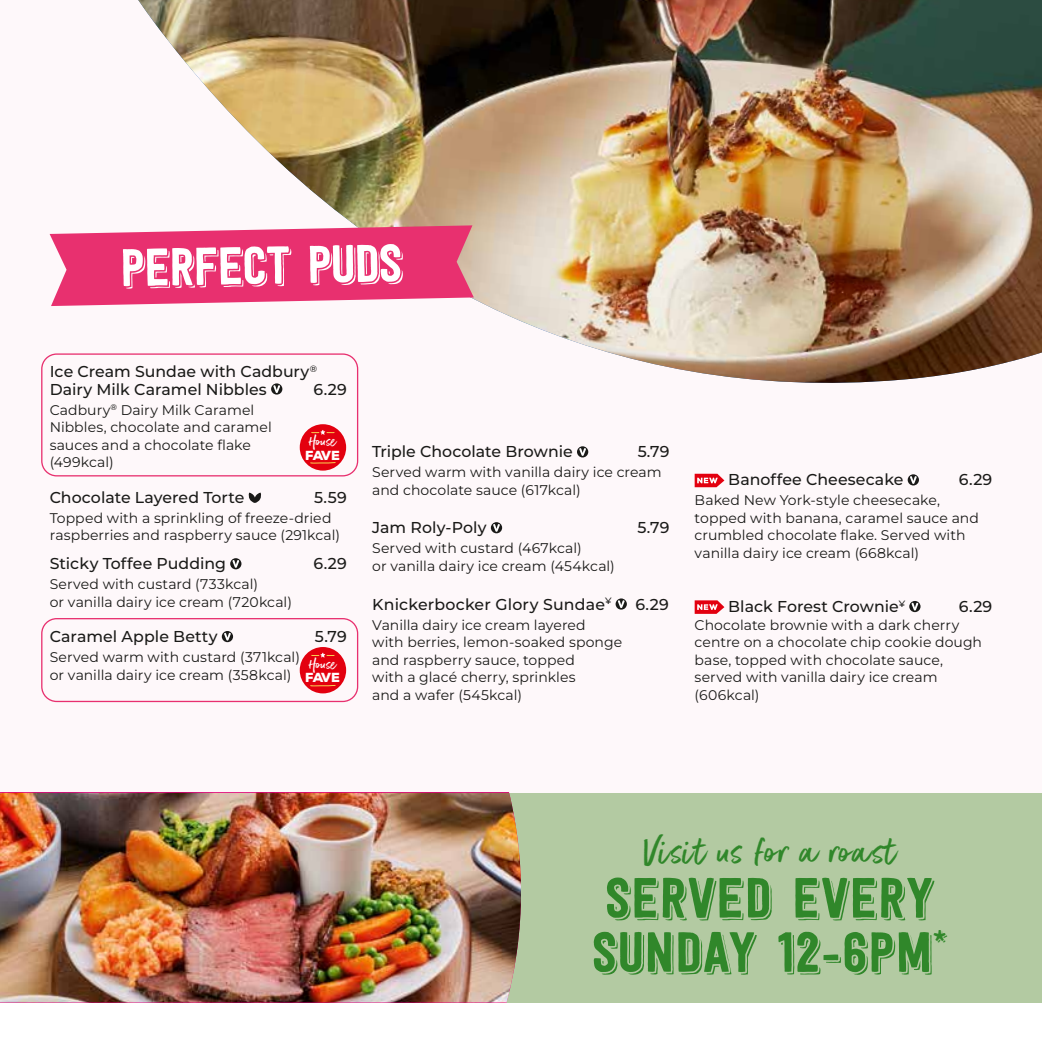
<style>
.page{position:relative;width:1042px;height:1042px;background:#fff}
.page>*{position:absolute;margin:0;border:0;box-sizing:border-box;transform-origin:0 0}
.t1{font:56px/54.2px "Festivo LC Basic R Shadow";letter-spacing:.01em;color:#30872a}
.t2{font:52.5px "Festivo LC Basic R Shadow";color:#fff}
.t3{font:46.55px "Better Times";letter-spacing:.025em;color:#30872a}
.t4{font:18.03px "Better Times";letter-spacing:.01em;color:#fff}
.t5{font:500 15.75px/17.5px "Montserrat";letter-spacing:.005em;color:#1a1a18}
.t6{font:14px/17.5px "Montserrat";letter-spacing:.005em;color:#1a1a18}
.t7{font:900 12.78px "Nexa Rust Sans";letter-spacing:-.11em;color:#fff}
</style>
<div class="page">
<div style="left:0;top:0;width:1042px;height:832px;background:#fef8fa"></div>
<div style="left:0;top:793px;width:1042px;height:209px;background:#b3caa2"></div>
<img style="left:0;top:793px;width:521px;height:209px">
<svg style="left:694px;top:474px;width:30px;height:13px"></svg>
<svg style="left:907px;top:474px;width:12px;height:11px"></svg>
<svg style="left:910px;top:476px;width:6px;height:8px"></svg>
<svg style="left:694px;top:600px;width:30px;height:14px"></svg>
<svg style="left:909px;top:601px;width:11px;height:11px"></svg>
<svg style="left:911px;top:603px;width:7px;height:7px"></svg>
<div style="left:271px;top:383px;width:11px;height:11px;background:#1a1a18;border-radius:50%"></div>
<svg style="left:248px;top:493px;width:13px;height:10px"></svg>
<div style="left:230px;top:558px;width:11px;height:11px;background:#1a1a18;border-radius:50%"></div>
<svg style="left:232px;top:560px;width:7px;height:8px"></svg>
<svg style="left:222px;top:631px;width:11px;height:11px"></svg>
<svg style="left:224px;top:633px;width:7px;height:7px"></svg>
<svg style="left:577px;top:446px;width:11px;height:11px"></svg>
<svg style="left:579px;top:448px;width:7px;height:8px"></svg>
<svg style="left:491px;top:522px;width:11px;height:11px"></svg>
<svg style="left:493px;top:524px;width:7px;height:8px"></svg>
<svg style="left:615px;top:598px;width:12px;height:11px"></svg>
<svg style="left:618px;top:600px;width:6px;height:8px"></svg>
<div style="left:41px;top:618px;width:317px;height:84px;border:1px solid #e8306f;border-radius:15px"></div>
<div style="left:41px;top:353px;width:317px;height:123px;border:1px solid #e8306f;border-radius:15px"></div>
<div style="left:300px;top:424px;width:46px;height:46px;background:#e3000f;border-radius:50%"></div>
<svg style="left:311px;top:430px;width:24px;height:5px"></svg>
<svg style="left:310px;top:462px;width:26px;height:1px"></svg>
<div style="left:300px;top:647px;width:46px;height:46px;background:#e3000f;border-radius:50%"></div>
<svg style="left:311px;top:653px;width:24px;height:4px"></svg>
<svg style="left:310px;top:685px;width:26px;height:1px"></svg>
<img style="left:138px;top:0;width:904px;height:393px">
<svg style="left:50px;top:225px;width:424px;height:81px;background:#ea4c81"></svg>
<h2 class="t2" style="left:119px;top:236px;width:284px;rotate:-1deg">PERFECT PUDS</h2>
<p class="t5" style="left:50px;top:362px;width:269px">Ice Cream Sundae with Cadbury<sup>®<br></sup>Dairy Milk Caramel Nibbles</p>
<p class="t5" style="left:313px;top:380px;width:35px">6.29</p>
<p class="t6" style="left:50px;top:400px;width:224px">Cadbury<sup>®</sup> Dairy Milk Caramel<br>Nibbles, chocolate and caramel sauces and a chocolate flake (499kcal)</p>
<p class="t5" style="left:50px;top:488px;width:196px">Chocolate Layered Torte</p>
<p class="t5" style="left:314px;top:488px;width:34px">5.59</p>
<p class="t6" style="left:50px;top:509px;width:292px">Topped with a sprinkling of freeze-dried raspberries and raspberry sauce (291kcal)</p>
<p class="t5" style="left:50px;top:554px;width:178px">Sticky Toffee Pudding</p>
<p class="t5" style="left:313px;top:554px;width:35px">6.29</p>
<p class="t6" style="left:50px;top:575px;width:244px">Served with custard (733kcal)<br>or vanilla dairy ice cream (720kcal)</p>
<p class="t5" style="left:50px;top:627px;width:169px">Caramel Apple Betty</p>
<p class="t5" style="left:315px;top:627px;width:33px">5.79</p>
<p class="t6" style="left:50px;top:648px;width:252px">Served warm with custard (371kcal) or vanilla dairy ice cream (358kcal)</p>
<p class="t4" style="left:309px;top:432px;width:29px">House</p>
<p class="t7" style="left:305px;top:446px;width:36px">FAVE</p>
<p class="t4" style="left:309px;top:654px;width:29px">House</p>
<p class="t7" style="left:305px;top:669px;width:36px">FAVE</p>
<p class="t5" style="left:372px;top:442px;width:202px">Triple Chocolate Brownie</p>
<p class="t5" style="left:638px;top:442px;width:33px">5.79</p>
<p class="t6" style="left:372px;top:463px;width:291px">Served warm with vanilla dairy ice cream and chocolate sauce (617kcal)</p>
<p class="t5" style="left:372px;top:518px;width:116px">Jam Roly-Poly</p>
<p class="t5" style="left:637px;top:518px;width:33px">5.79</p>
<p class="t6" style="left:372px;top:539px;width:244px">Served with custard (467kcal)<br>or vanilla dairy ice cream (454kcal)</p>
<p class="t5" style="left:372px;top:595px;width:241px">Knickerbocker Glory Sundae<sup>¥</sup></p>
<p class="t5" style="left:635px;top:595px;width:35px">6.29</p>
<p class="t6" style="left:372px;top:615px;width:252px">Vanilla dairy ice cream layered<br>with berries, lemon-soaked sponge and raspberry sauce, topped<br>with a glacé cherry, sprinkles<br>and a wafer (545kcal)</p>
<p class="t5" style="left:728px;top:470px;width:177px">Banoffee Cheesecake</p>
<p class="t5" style="left:959px;top:470px;width:35px">6.29</p>
<p class="t6" style="left:694px;top:491px;width:286px">Baked New York-style cheesecake, topped with banana, caramel sauce and crumbled chocolate flake. Served with vanilla dairy ice cream (668kcal)</p>
<p class="t5" style="left:728px;top:597px;width:178px">Black Forest Crownie<sup>¥</sup></p>
<p class="t5" style="left:959px;top:597px;width:35px">6.29</p>
<p class="t6" style="left:694px;top:615px;width:289px">Chocolate brownie with a dark cherry centre on a chocolate chip cookie dough base, topped with chocolate sauce, served with vanilla dairy ice cream (606kcal)</p>
<h3 class="t3" style="left:642px;top:826px;width:256px">Visit us for a roast</h3>
<h1 class="t1" style="left:591px;top:871px;width:357px">SERVED EVERY<br>SUNDAY 12-6PM<sup>*</sup></h1>
</div>
